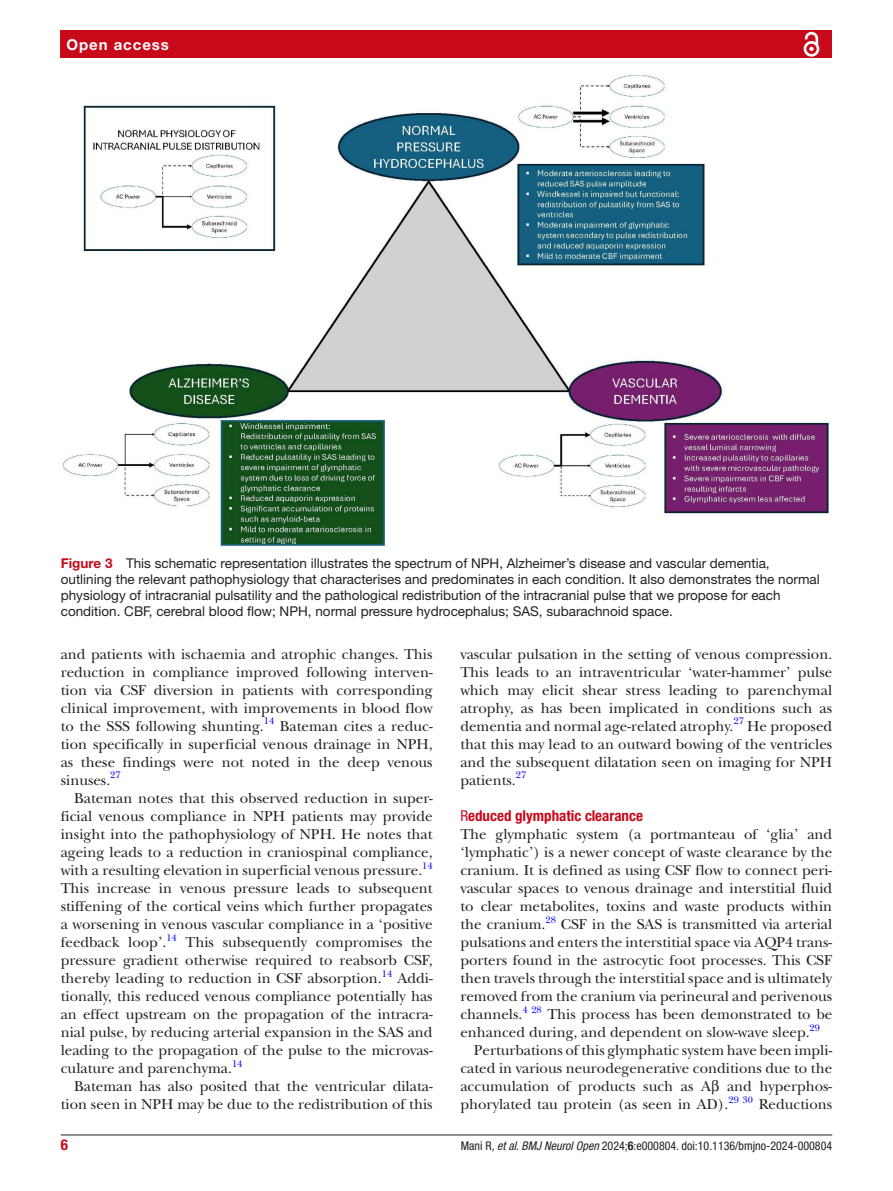
<style>
.page{position:relative;width:893px;height:1191px;background:#fff}
.page>*{position:absolute;margin:0;border:0;box-sizing:border-box;transform-origin:0 0}
.t1{font:15px/18px "New Baskerville";color:#231f20;text-align:justify}
.t2{font:700 condensed 15px "Helvetica Neue LT Std";color:#c80919}
.t3{font:700 15px "Helvetica Neue LT Std";letter-spacing:.065em;color:#fff}
.t4{font:13.5px/16.2px "Helvetica Neue LT Std";color:#231f20}
.t5{font:condensed 12px "Helvetica Neue LT Std";color:#231f20}
.t6{font:9.9px "New Baskerville";color:#00f}
.s1{font-weight:700;color:#c80919}
.s2{font-weight:400}
.s3{font-style:italic}
.s4{font-weight:700}
</style>
<div class="page">
<hr style="left:61px;top:1134px;width:771px;height:1px;background:#231f20">
<div style="left:61px;top:31px;width:771px;height:27px;background:#c80919"></div>
<svg style="left:803px;top:31px;width:17px;height:26px"></svg>
<img style="left:62px;top:75px;width:768px;height:471px">
<p class="t3" style="left:66px;top:35px;width:104px">Open access</p>
<p class="t4" style="left:61px;top:554px;width:760px"><span class="s1">Figure 3</span> This schematic representation illustrates the spectrum of NPH, Alzheimer’s disease and vascular dementia, outlining the relevant pathophysiology that characterises and predominates in each condition. It also demonstrates the normal physiology of intracranial pulsatility and the pathological redistribution of the intracranial pulse that we propose for each condition. CBF, cerebral blood flow; NPH, normal pressure hydrocephalus; SAS, subarachnoid space.</p>
<p class="t1" style="left:61px;top:645px;width:373px">and patients with ischaemia and atrophic changes. This reduction in compliance improved following interven&shy;tion via CSF diversion in patients with corresponding clinical improvement, with improvements in blood flow to the SSS following shunting.</p>
<p class="t6" style="left:264px;top:715px;width:12px">14</p>
<p class="t1" style="left:61px;top:717px;width:373px;text-indent:219px">Bateman cites a reduc&shy;tion specifically in superficial venous drainage in NPH, as these findings were not noted in the deep venous sinuses.</p>
<p class="t6" style="left:110px;top:769px;width:12px">27</p>
<p class="t1" style="left:61px;top:789px;width:373px;text-indent:13px">Bateman notes that this observed reduction in super&shy;ficial venous compliance in NPH patients may provide insight into the pathophysiology of NPH. He notes that ageing leads to a reduction in craniospinal compliance, with a resulting elevation in superficial venous pressure.</p>
<p class="t6" style="left:422px;top:859px;width:12px">14</p>
<p class="t1" style="left:61px;top:879px;width:373px">This increase in venous pressure leads to subsequent stiffening of the cortical veins which further propagates a worsening in venous vascular compliance in a ‘positive feedback loop’.</p>
<p class="t6" style="left:166px;top:931px;width:12px">14</p>
<p class="t1" style="left:61px;top:933px;width:373px;text-indent:125px">This subsequently compromises the pressure gradient otherwise required to reabsorb CSF, thereby leading to reduction in CSF absorption.</p>
<p class="t6" style="left:382px;top:967px;width:12px">14</p>
<p class="t1" style="left:61px;top:969px;width:373px;text-indent:337px">Addi&shy;tionally, this reduced venous compliance potentially has an effect upstream on the propagation of the intracra&shy;nial pulse, by reducing arterial expansion in the SAS and leading to the propagation of the pulse to the microvas&shy;culature and parenchyma.</p>
<p class="t6" style="left:232px;top:1057px;width:12px">14</p>
<p class="t1" style="left:61px;top:1077px;width:373px;text-align:right">Bateman has also posited that the ventricular dilata&shy;tion seen in NPH may be due to the redistribution of this</p>
<p class="t1" style="left:460px;top:645px;width:373px">vascular pulsation in the setting of venous compression.<br>This leads to an intraventricular ‘water-hammer’ pulse which may elicit shear stress leading to parenchymal atrophy, as has been implicated in conditions such as dementia and normal age-related atrophy.</p>
<p class="t6" style="left:733px;top:715px;width:12px">27</p>
<p class="t1" style="left:460px;top:717px;width:373px;text-indent:287px">He proposed that this may lead to an outward bowing of the ventricles and the subsequent dilatation seen on imaging for NPH patients.</p>
<p class="t6" style="left:516px;top:769px;width:12px">27</p>
<p class="t2" style="left:460px;top:807px;width:184px"><span class="s2">R</span>educed glymphatic clearance</p>
<p class="t1" style="left:460px;top:825px;width:373px">The glymphatic system (a portmanteau of ‘glia’ and ‘lymphatic’) is a newer concept of waste clearance by the cranium. It is defined as using CSF flow to connect peri&shy;vascular spaces to venous drainage and interstitial fluid to clear metabolites, toxins and waste products within the cranium.</p>
<p class="t6" style="left:545px;top:913px;width:12px">28</p>
<p class="t1" style="left:460px;top:915px;width:373px;text-indent:101px">CSF in the SAS is transmitted via arterial pulsations and enters the interstitial space via AQP4 trans&shy;porters found in the astrocytic foot processes. This CSF then travels through the interstitial space and is ultimately removed from the cranium via perineural and perivenous channels.</p>
<p class="t6" style="left:522px;top:1003px;width:21px">4 28</p>
<p class="t1" style="left:460px;top:1005px;width:373px;text-indent:87px">This process has been demonstrated to be enhanced during, and dependent on slow-wave sleep.</p>
<p class="t6" style="left:810px;top:1021px;width:12px">29</p>
<p class="t1" style="left:460px;top:1041px;width:373px;text-indent:14px">Perturbations of this glymphatic system have been impli&shy;cated in various neurodegenerative conditions due to the accumulation of products such as A and hyperphos&shy;phorylated tau protein (as seen in AD).<sup>29</sup> <sup>30</sup> Reductions</p>
<p class="t2" style="left:61px;top:1135px;width:9px">6</p>
<p class="t5" style="left:461px;top:1138px;width:373px">Mani R<span class="s3">, et al</span>. <span class="s3">BMJ Neurol Open</span> 2024;<span class="s4">6</span>:e000804. doi:10.1136/bmjno-2024-000804</p>
</div>
